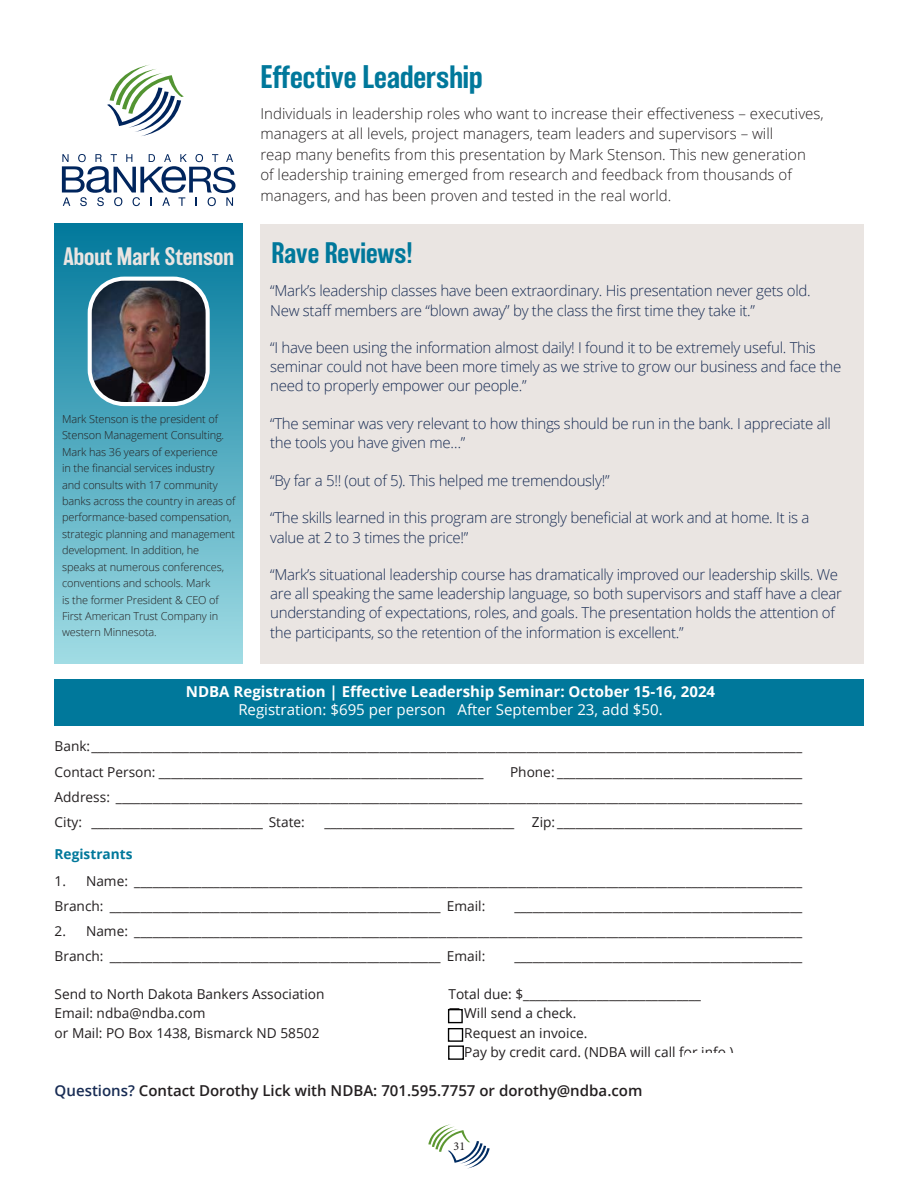
<style>
.page{position:relative;width:918px;height:1188px;background:#fff}
.page>*{position:absolute;margin:0;border:0;box-sizing:border-box;transform-origin:0 0}
.t1{font:500 30.15px "Balboa";color:#00789b}
.t2{font:500 27.3px "Balboa";color:#00789b}
.t3{font:500 23.25px "Balboa";color:#eae5e2}
.t4{font:300 15px/19.2px "Open Sans";letter-spacing:-.02em;color:#182c54}
.t5{font:300 15px/20.5px "Open Sans";color:#231f20}
.t6{font:700 15px/18px "Open Sans";color:#fff;text-align:center}
.t7{font:600 15px "Open Sans";color:#231f20}
.t8{font:13.65px/25.3px "Open Sans";color:#231f20}
.t9{font:700 13.65px "Open Sans";color:#00789b}
.t10{font:12px "Minion Pro";color:#231f20}
.t11{font:300 10.95px/16.4px "Open Sans";letter-spacing:-.01em;color:#231f20}
.s1{font-weight:400}
.s2{color:#182c54}
</style>
<div class="page">
<svg style="left:428px;top:1124px;width:62px;height:45px"></svg>
<div style="left:55px;top:224px;width:188px;height:439px;background:linear-gradient(to bottom,#02799c,#a0dce4)"></div>
<div style="left:260px;top:224px;width:604px;height:439px;background:#eae5e2"></div>
<div style="left:54px;top:679px;width:810px;height:47px;background:#00789b"></div>
<svg style="left:62px;top:154px;width:173px;height:52px"></svg>
<svg style="left:107px;top:65px;width:77px;height:71px"></svg>
<img style="left:90px;top:279px;width:118px;height:125px">
<div style="left:88px;top:277px;width:122px;height:129px;border:4px solid #fff;border-radius:35px"></div>
<div style="left:448px;top:1009px;width:15px;height:14px;border:1px solid #000"></div>
<div style="left:448px;top:1028px;width:15px;height:14px;border:1px solid #000"></div>
<div style="left:448px;top:1045px;width:16px;height:15px;border:1px solid #000"></div>
<p class="t3" style="left:63px;top:243px;width:172px">About Mark Stenson</p>
<p class="t11" style="left:62px;top:411px;width:175px">Mark Stenson is the president of<br>Stenson Management Consulting.<br>Mark has 36 years of experience<br>in the financial services industry and consults with 17 community banks across the country in areas of performance-based compensation, strategic planning and management development. In addition, he<br>speaks at numerous conferences, conventions and schools. Mark<br>is the former President &amp; CEO of<br>First American Trust Company in western Minnesota.</p>
<p class="t1" style="left:260px;top:60px;width:224px">Effective Leadership</p>
<p class="t5" style="left:260px;top:103px;width:565px">Individuals in leadership roles who want to increase their effectiveness – executives, managers at all levels, project managers, team leaders and supervisors – will<br>reap many benefits from this presentation by Mark Stenson. This new generation<br>of leadership training emerged from research and feedback from thousands of managers, and has been proven and tested in the real world.</p>
<p class="t2" style="left:271px;top:237px;width:143px">Rave Reviews!</p>
<p class="t4" style="left:270px;top:281px;width:542px">“Mark’s leadership classes have been extraordinary. His presentation never gets old.<br>New staff members are “blown away” by the class the first time they take it.”</p>
<p class="t4" style="left:270px;top:338px;width:573px">“I have been using the information almost daily! I found it to be extremely useful. This seminar could not have been more timely as we strive to grow our business and face the need to properly empower our people.”</p>
<p class="t4" style="left:270px;top:414px;width:562px">“The seminar was very relevant to how things should be run in the bank. I appreciate all the tools you have given me…”</p>
<p class="t4" style="left:270px;top:470px;width:341px">“By far a 5!! (out of 5). This helped me tremendously!”</p>
<p class="t4" style="left:270px;top:508px;width:541px">“The skills learned in this program are strongly beneficial at work and at home. It is a value at 2 to 3 times the price!”</p>
<p class="t4" style="left:270px;top:565px;width:573px">“Mark’s situational leadership course has dramatically improved our leadership skills. We are all speaking the same leadership language, so both supervisors and staff have a clear understanding of expectations, roles, and goals. The presentation holds the attention of the participants, so the retention of the information is excellent.”</p>
<p class="t6" style="left:186px;top:683px;width:531px">NDBA Registration | Effective Leadership Seminar: October 15-16, 2024<br><span class="s1">Registration: $695 per person After September 23, add $50.</span></p>
<p class="t8" style="left:55px;top:733px;width:749px">Bank: ____________________________________________________________________________________________________________________<br>Contact Person: _____________________________________________________</p>
<p class="t8" style="left:55px;top:759px;width:749px;text-align:justify;text-indent:455px">Phone: ________________________________________ Address: ________________________________________________________________________________________________________________ City: ____________________________ State:</p>
<p class="t8" style="left:324px;top:809px;width:191px">_______________________________</p>
<p class="t8" style="left:532px;top:809px;width:272px">Zip: ________________________________________</p>
<p class="t9" style="left:55px;top:844px;width:79px">Registrants</p>
<p class="t8" style="left:55px;top:868px;width:749px">1. Name: _____________________________________________________________________________________________________________<br>Branch: ______________________________________________________ Email:</p>
<p class="t8" style="left:514px;top:893px;width:289px">_______________________________________________</p>
<p class="t8" style="left:55px;top:918px;width:749px">2. Name: _____________________________________________________________________________________________________________<br>Branch: ______________________________________________________ Email:</p>
<p class="t8" style="left:514px;top:943px;width:289px">_______________________________________________</p>
<p class="t8" style="left:55px;top:981px;width:271px">Send to North Dakota Bankers Association</p>
<p class="t8" style="left:448px;top:981px;width:254px">Total due: $_____________________________</p>
<p class="t8" style="left:55px;top:1000px;width:153px">Email: ndba@ndba.com</p>
<p class="t8" style="left:448px;top:1000px;width:129px">□ Will send a check.</p>
<p class="t8" style="left:55px;top:1020px;width:266px">or Mail: PO Box 1438, Bismarck ND 58502</p>
<p class="t8" style="left:448px;top:1020px;width:141px">□ Request an invoice.</p>
<p class="t8" style="left:448px;top:1039px;width:287px">□ Pay by credit card. (NDBA will call for info.)</p>
<p class="t7" style="left:55px;top:1080px;width:589px"><span class="s2">Questions?</span> Contact Dorothy Lick with NDBA: 701.595.7757 or dorothy@ndba.com</p>
<p class="t10" style="left:454px;top:1138px;width:13px">31</p>
</div>
